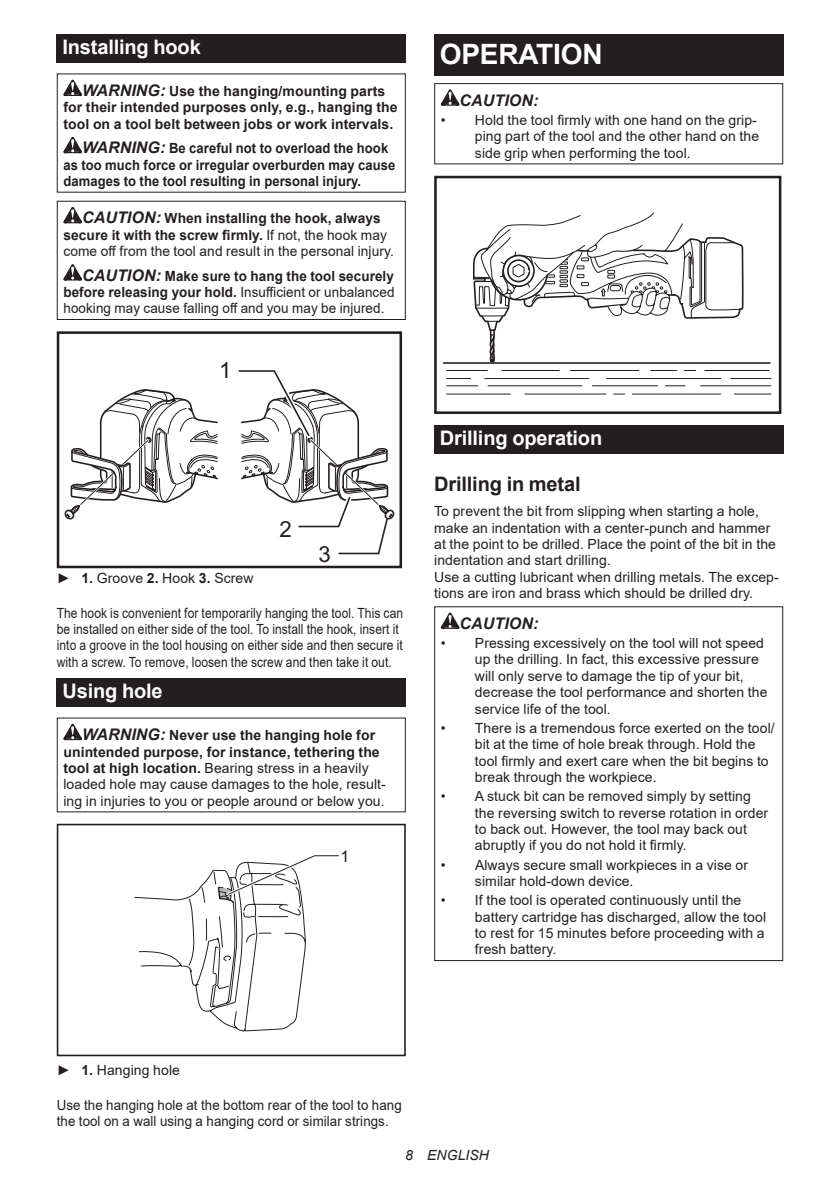
<style>
.page{position:relative;width:840px;height:1191px;background:#fff}
.page>*{position:absolute;margin:0;border:0;box-sizing:border-box;transform-origin:0 0}
.t1{font:700 28px "Arial";letter-spacing:-.01em;color:#fff}
.t2{font:22.2px "Arial";color:#231f20}
.t3{font:700 20px "Arial";letter-spacing:-.01em;color:#fff}
.t4{font:700 20px "Arial";letter-spacing:-.01em;color:#231f20}
.t5{font:italic 700 16px "Arial";letter-spacing:.005em;color:#231f20}
.t6{font:16px "Arial";color:#231f20}
.t7{font:14px/16.4px "Arial";letter-spacing:.005em;color:#231f20}
.t8{font:14px/16.4px "Arial";letter-spacing:.005em;color:#231f20;scale:.86 1}
.t9{font:14px/16.4px "Arial";letter-spacing:.005em;color:#231f20;text-align:justify;scale:.96 1}
.t10{font:700 14px/16.4px "Arial";letter-spacing:.005em;color:#231f20;scale:.93 1}
.t11{font:700 14px/16.4px "Arial";letter-spacing:.005em;color:#231f20;text-align:center}
.t12{font:14px/16.4px "Arial";letter-spacing:.005em;color:#231f20;scale:.95 1}
.t13{font:italic 14px "Arial";letter-spacing:.005em;color:#231f20}
.s1{font-style:italic;font-size:16px}
.s2{font-weight:700;font-style:italic;font-size:16px}
.s3{font-weight:700}
</style>
<div class="page">
<div style="left:57px;top:34px;width:348px;height:29px;background:#231f20"></div>
<svg style="left:63px;top:80px;width:19px;height:16px"></svg>
<svg style="left:63px;top:137px;width:19px;height:16px"></svg>
<svg style="left:63px;top:207px;width:19px;height:16px"></svg>
<svg style="left:63px;top:264px;width:19px;height:16px"></svg>
<div style="left:57px;top:201px;width:348px;height:119px;border:1px solid #231f20"></div>
<div style="left:57px;top:331px;width:345px;height:237px;border:3px solid #231f20"></div>
<svg style="left:64px;top:389px;width:154px;height:131px"></svg>
<svg style="left:238px;top:370px;width:157px;height:185px"></svg>
<div style="left:57px;top:678px;width:348px;height:28px;background:#231f20"></div>
<svg style="left:63px;top:723px;width:19px;height:17px"></svg>
<div style="left:57px;top:823px;width:348px;height:233px;border:2px solid #231f20"></div>
<svg style="left:134px;top:855px;width:205px;height:176px"></svg>
<div style="left:434px;top:34px;width:348px;height:41px;background:#231f20"></div>
<svg style="left:440px;top:89px;width:19px;height:17px"></svg>
<div style="left:434px;top:83px;width:348px;height:81px;border:1px solid #231f20"></div>
<div style="left:434px;top:176px;width:347px;height:238px;border:3px solid #231f20"></div>
<hr style="left:443px;top:362px;width:327px;height:2px;background:#231f20">
<hr style="left:446px;top:370px;width:41px;height:1px;background:#231f20">
<svg style="left:446px;top:378px;width:24px;height:1px"></svg>
<hr style="left:446px;top:385px;width:32px;height:1px;background:#231f20">
<hr style="left:446px;top:393px;width:64px;height:1px;background:#231f20">
<hr style="left:704px;top:370px;width:64px;height:1px;background:#231f20">
<hr style="left:730px;top:378px;width:40px;height:1px;background:#231f20">
<hr style="left:606px;top:378px;width:114px;height:1px;background:#231f20">
<hr style="left:484px;top:378px;width:104px;height:1px;background:#231f20">
<hr style="left:699px;top:385px;width:71px;height:1px;background:#231f20">
<svg style="left:665px;top:385px;width:20px;height:1px"></svg>
<hr style="left:591px;top:385px;width:66px;height:1px;background:#231f20">
<hr style="left:487px;top:385px;width:95px;height:1px;background:#231f20">
<hr style="left:733px;top:393px;width:37px;height:1px;background:#231f20">
<hr style="left:631px;top:393px;width:89px;height:1px;background:#231f20">
<hr style="left:524px;top:393px;width:82px;height:1px;background:#231f20">
<svg style="left:472px;top:212px;width:273px;height:159px"></svg>
<div style="left:434px;top:425px;width:348px;height:29px;background:#231f20"></div>
<svg style="left:440px;top:612px;width:19px;height:17px"></svg>
<div style="left:434px;top:606px;width:348px;height:355px;border:1px solid #231f20"></div>
<h3 class="t3" style="left:62px;top:33px;width:140px">Installing hook</h3>
<p class="t11" style="left:63px;top:83px;width:335px"><span class="s1">WARNING:</span> Use the hanging/mounting parts<br>for their intended purposes only, e.g., hanging the tool on a tool belt between jobs or work intervals.</p>
<p class="t10" style="left:63px;top:140px;width:358px;text-indent:19px"><span class="s1">WARNING:</span> Be careful not to overload the hook as too much force or irregular overburden may cause damages to the tool resulting in personal injury.</p>
<p class="t7" style="left:63px;top:210px;width:332px;text-align:center"><span class="s2">CAUTION:</span> <span class="s3">When installing the hook, always secure it with the screw firmly.</span> If not, the hook may come off from the tool and result in the personal injury.</p>
<p class="t9" style="left:63px;top:267px;width:346px;text-indent:19px"><span class="s2">CAUTION:</span> <span class="s3">Make sure to hang the tool securely before releasing your hold.</span> Insufficient or unbalanced hooking may cause falling off and you may be injured.</p>
<h2 class="t2" style="left:219px;top:355px;width:14px">1</h2>
<h2 class="t2" style="left:279px;top:514px;width:14px">2</h2>
<h2 class="t2" style="left:318px;top:539px;width:14px">3</h2>
<p class="t7" style="left:57px;top:570px;width:198px">► <span class="s3">1.</span> Groove <span class="s3">2.</span> Hook <span class="s3">3.</span> Screw</p>
<p class="t8" style="left:57px;top:604px;width:404px">The hook is convenient for temporarily hanging the tool. This can be installed on either side of the tool. To install the hook, insert it into a groove in the tool housing on either side and then secure it with a screw. To remove, loosen the screw and then take it out.</p>
<h3 class="t3" style="left:62px;top:677px;width:102px">Using hole</h3>
<p class="t7" style="left:63px;top:727px;width:324px;text-indent:19px"><span class="s2">WARNING:</span> <span class="s3">Never use the hanging hole for unintended purpose, for instance, tethering the tool at high location.</span> Bearing stress in a heavily loaded hole may cause damages to the hole, result&shy;ing in injuries to you or people around or below you.</p>
<p class="t6" style="left:340px;top:845px;width:10px">1</p>
<h1 class="t1" style="left:439px;top:34px;width:164px">OPERATION</h1>
<p class="t5" style="left:459px;top:89px;width:80px">CAUTION:</p>
<p class="t7" style="left:474px;top:112px;width:285px;text-indent:-34px">• Hold the tool firmly with one hand on the grip&shy;ping part of the tool and the other hand on the side grip when performing the tool.</p>
<h3 class="t3" style="left:439px;top:424px;width:164px">Drilling operation</h3>
<h3 class="t4" style="left:434px;top:470px;width:148px">Drilling in metal</h3>
<p class="t7" style="left:434px;top:503px;width:346px">To prevent the bit from slipping when starting a hole, make an indentation with a center-punch and hammer at the point to be drilled. Place the point of the bit in the indentation and start drilling.<br>Use a cutting lubricant when drilling metals. The excep&shy;tions are iron and brass which should be drilled dry.</p>
<p class="t5" style="left:459px;top:612px;width:80px">CAUTION:</p>
<p class="t7" style="left:474px;top:635px;width:294px;text-indent:-34px">• Pressing excessively on the tool will not speed up the drilling. In fact, this excessive pressure will only serve to damage the tip of your bit, decrease the tool performance and shorten the service life of the tool.</p>
<p class="t7" style="left:474px;top:719px;width:301px;text-indent:-34px">• There is a tremendous force exerted on the tool/ bit at the time of hole break through. Hold the tool firmly and exert care when the bit begins to break through the workpiece.</p>
<p class="t7" style="left:474px;top:788px;width:294px;text-indent:-34px">• A stuck bit can be removed simply by setting the reversing switch to reverse rotation in order to back out. However, the tool may back out abruptly if you do not hold it firmly.</p>
<p class="t7" style="left:474px;top:856px;width:274px;text-indent:-34px">• Always secure small workpieces in a vise or similar hold-down device.</p>
<p class="t7" style="left:474px;top:892px;width:292px;text-indent:-34px">• If the tool is operated continuously until the battery cartridge has discharged, allow the tool to rest for 15 minutes before proceeding with a fresh battery.</p>
<p class="t7" style="left:57px;top:1062px;width:125px">► <span class="s3">1.</span> Hanging hole</p>
<p class="t12" style="left:57px;top:1096px;width:364px">Use the hanging hole at the bottom rear of the tool to hang the tool on a wall using a hanging cord or similar strings.</p>
<p class="t13" style="left:405px;top:1146px;width:85px">8 ENGLISH</p>
</div>
